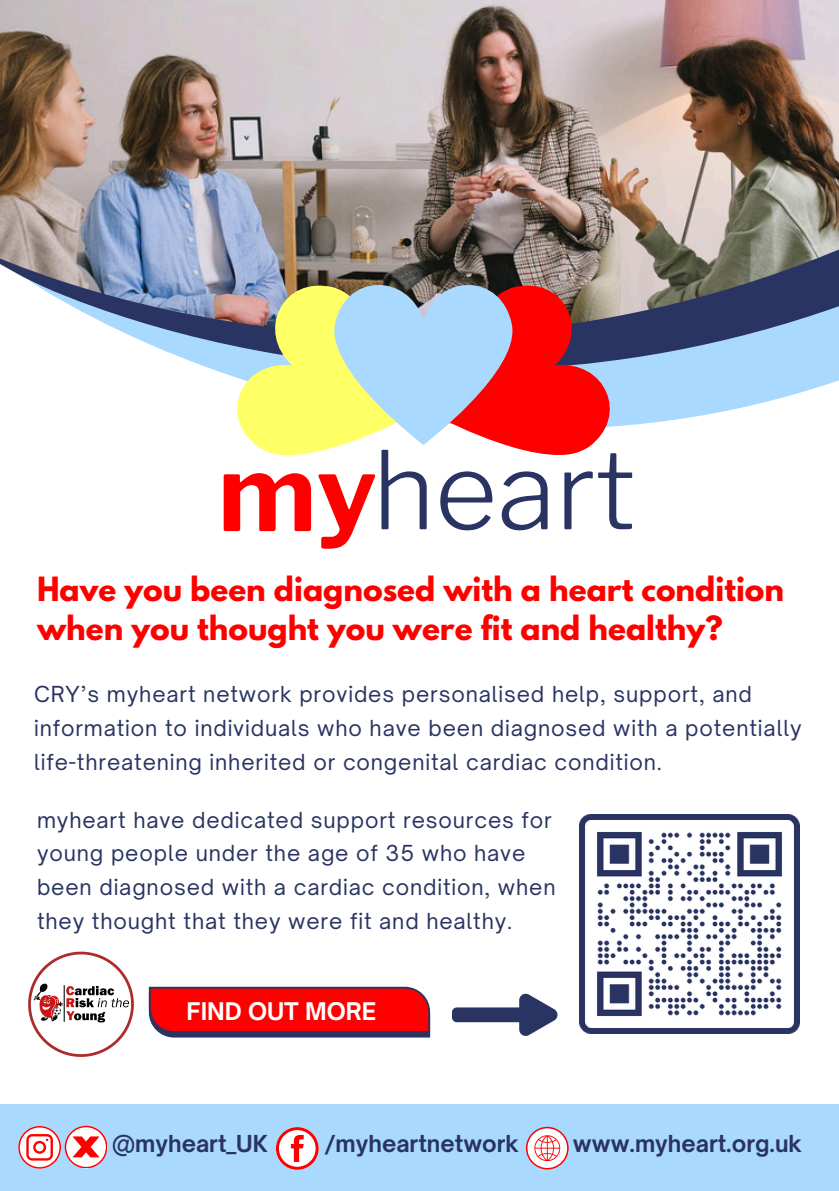
<style>
.page{position:relative;width:839px;height:1191px;background:#fff}
.page>*{position:absolute;margin:0;border:0;box-sizing:border-box;transform-origin:0 0}
.t1{font:700 29.6px/39.2px "League Spartan";color:#f00}
.t2{font:700 23.2px "Open Sauce One";color:#fff}
.t3{font:700 22.4px "Open Sauce One";color:#293462}
.t4{font:21.2px/33.8px "Open Sauce One";letter-spacing:.04em;color:#293462}
</style>
<div class="page">
<img style="left:0;top:0;width:838px;height:245px">
<img style="left:0;top:245px;width:838px;height:34px">
<img style="left:580px;top:815px;width:219px;height:219px">
<svg style="left:149px;top:987px;width:281px;height:51px;background:#dc0f16"></svg>
<div style="left:452px;top:1007px;width:73px;height:15px;background:#293462;border-radius:5px"></div>
<svg style="left:519px;top:993px;width:39px;height:43px"></svg>
<svg style="left:27px;top:279px;width:811px;height:146px"></svg>
<svg style="left:224px;top:285px;width:408px;height:264px"></svg>
<div style="left:0;top:1105px;width:838px;height:86px;background:#a9d9ff"></div>
<svg style="left:276px;top:1127px;width:42px;height:42px"></svg>
<svg style="left:526px;top:1127px;width:42px;height:42px"></svg>
<svg style="left:18px;top:1126px;width:89px;height:42px"></svg>
<svg style="left:28px;top:951px;width:106px;height:106px"></svg>
<p class="t1" style="left:37px;top:573px;width:748px">Have you been diagnosed with a heart condition when you thought you were fit and healthy?</p>
<p class="t4" style="left:34px;top:677px;width:769px">CRY’s myheart network provides personalised help, support, and information to individuals who have been diagnosed with a potentially life-threatening inherited or congenital cardiac condition.</p>
<p class="t4" style="left:37px;top:803px;width:520px">myheart have dedicated support resources for young people under the age of 35 who have been diagnosed with a cardiac condition, when they thought that they were fit and healthy.</p>
<p class="t2" style="left:187px;top:997px;width:191px">FIND OUT MORE</p>
<h1 class="t3" style="left:112px;top:1130px;width:157px">@myheart_UK</h1>
<p class="t3" style="left:325px;top:1130px;width:195px">/myheartnetwork</p>
<p class="t3" style="left:573px;top:1130px;width:230px">www.myheart.org.uk</p>
</div>
